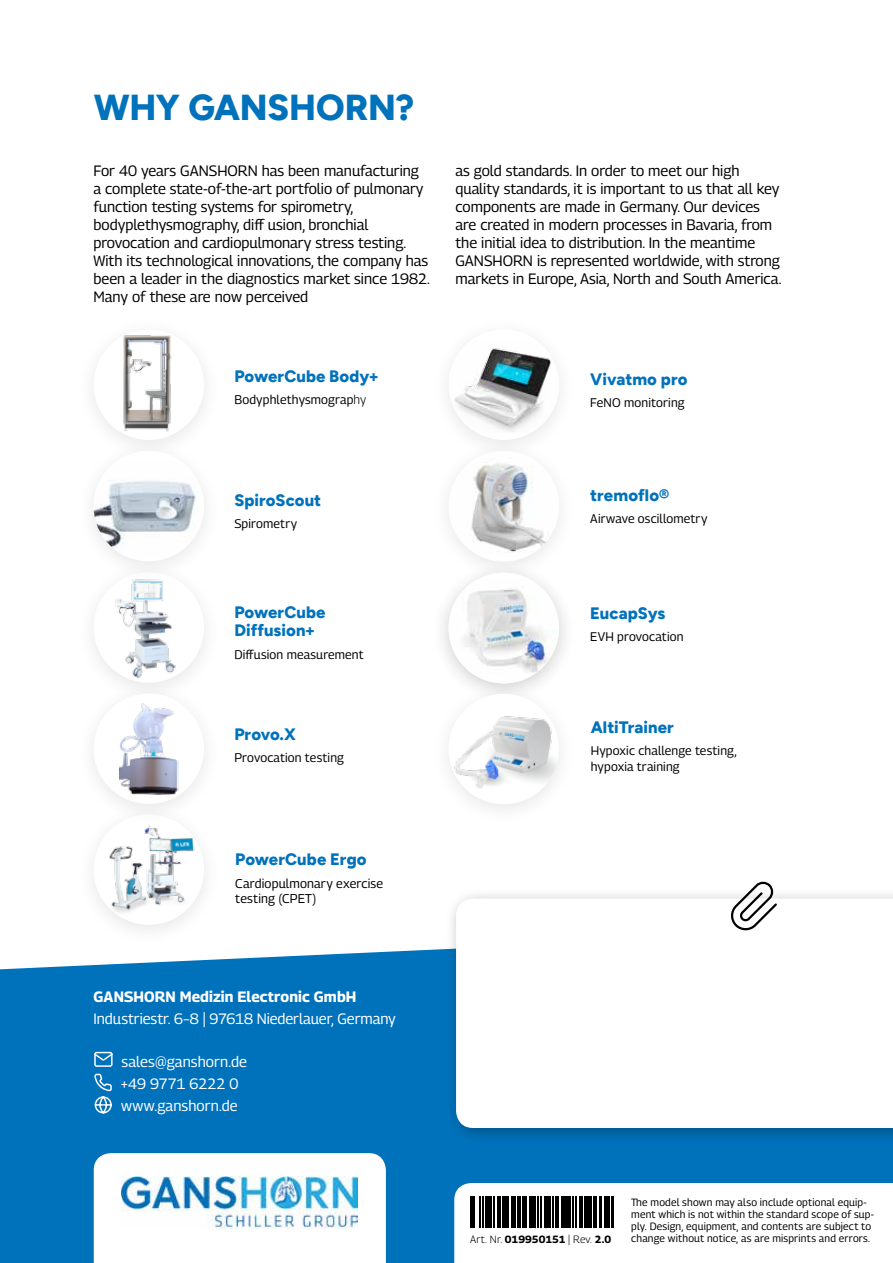
<style>
.page{position:relative;width:893px;height:1263px;background:#fff}
.page>*{position:absolute;margin:0;border:0;box-sizing:border-box;transform-origin:0 0}
.t1{font:800 36px "Figtree";color:#0072bc}
.t2{font:800 16.5px/18px "Figtree";letter-spacing:.005em;color:#0072bc}
.t3{font:15px/18px "Georama";color:#000}
.t4{font:15px/22.2px "Georama";letter-spacing:.005em;color:#fff}
.t5{font:700 15px "Georama";letter-spacing:.01em;color:#fff}
.t6{font:12.75px/15.3px "Georama";letter-spacing:.01em;color:#000}
.t7{font:12.45px/15.3px "Georama";letter-spacing:.01em;color:#000}
.t8{font:10.5px/12px "Georama";letter-spacing:.015em;color:#000}
.t9{font:300 10.5px "Georama";letter-spacing:.02em;color:#000}
.t10{font:9.6px "Tahoma";color:#000}
.s1{font-weight:300}
.s2{font-weight:700}
</style>
<div class="page">
<div style="left:0;top:949px;width:893px;height:314px;background:#0072bc"></div>
<svg style="left:94px;top:1153px;width:292px;height:110px"></svg>
<div style="left:445px;top:887px;width:448px;height:258px;background:#000;opacity:.3"></div>
<svg style="left:456px;top:898px;width:437px;height:230px"></svg>
<svg style="left:728px;top:881px;width:51px;height:53px"></svg>
<svg style="left:93px;top:1051px;width:21px;height:16px"></svg>
<svg style="left:94px;top:1073px;width:19px;height:42px"></svg>
<svg style="left:454px;top:1183px;width:439px;height:80px"></svg>
<div style="left:459px;top:1198px;width:172px;height:30px;background:#fff"></div>
<img style="left:94px;top:814px;width:110px;height:111px;border-radius:55px">
<img style="left:449px;top:348px;width:110px;height:85px">
<img style="left:449px;top:451px;width:110px;height:110px;border-radius:55px">
<img style="left:94px;top:572px;width:110px;height:111px;border-radius:55px">
<div style="left:75px;top:679px;width:148px;height:147px;background:#fff"></div>
<img style="left:119px;top:703px;width:59px;height:92px">
<img style="left:123px;top:335px;width:52px;height:100px">
<div style="left:75px;top:436px;width:148px;height:148px;background:#fefefe"></div>
<img style="left:94px;top:481px;width:110px;height:77px">
<div style="left:430px;top:558px;width:147px;height:148px;background:#000;opacity:.1"></div>
<div style="left:448px;top:573px;width:111px;height:110px;background:#fff;border-radius:50%"></div>
<img style="left:452px;top:578px;width:107px;height:101px">
<div style="left:430px;top:679px;width:147px;height:148px;background:#000;opacity:.1"></div>
<div style="left:448px;top:694px;width:111px;height:110px;background:#fff;border-radius:50%"></div>
<img style="left:448px;top:709px;width:111px;height:85px">
<img style="left:122px;top:1176px;width:236px;height:52px">
<svg style="left:473px;top:1196px;width:138px;height:32px"></svg>
<hr style="left:470px;top:1196px;width:3px;height:32px;background:#000">
<hr style="left:474px;top:1196px;width:1px;height:32px;background:#000">
<hr style="left:479px;top:1196px;width:1px;height:32px;background:#000">
<hr style="left:482px;top:1196px;width:1px;height:32px;background:#000">
<hr style="left:485px;top:1196px;width:4px;height:32px;background:#000">
<hr style="left:490px;top:1196px;width:2px;height:32px;background:#000">
<hr style="left:494px;top:1196px;width:1px;height:32px;background:#000">
<hr style="left:497px;top:1196px;width:3px;height:32px;background:#000">
<hr style="left:502px;top:1196px;width:3px;height:32px;background:#000">
<hr style="left:506px;top:1196px;width:3px;height:32px;background:#000">
<hr style="left:511px;top:1196px;width:1px;height:32px;background:#000">
<hr style="left:513px;top:1196px;width:2px;height:32px;background:#000">
<hr style="left:517px;top:1196px;width:4px;height:32px;background:#000">
<hr style="left:523px;top:1196px;width:1px;height:32px;background:#000">
<hr style="left:525px;top:1196px;width:2px;height:32px;background:#000">
<hr style="left:529px;top:1196px;width:2px;height:32px;background:#000">
<hr style="left:532px;top:1196px;width:3px;height:32px;background:#000">
<hr style="left:538px;top:1196px;width:1px;height:32px;background:#000">
<hr style="left:541px;top:1196px;width:1px;height:32px;background:#000">
<hr style="left:544px;top:1196px;width:3px;height:32px;background:#000">
<hr style="left:548px;top:1196px;width:2px;height:32px;background:#000">
<hr style="left:552px;top:1196px;width:2px;height:32px;background:#000">
<hr style="left:556px;top:1196px;width:3px;height:32px;background:#000">
<hr style="left:561px;top:1196px;width:2px;height:32px;background:#000">
<hr style="left:564px;top:1196px;width:2px;height:32px;background:#000">
<hr style="left:567px;top:1196px;width:4px;height:32px;background:#000">
<hr style="left:573px;top:1196px;width:1px;height:32px;background:#000">
<hr style="left:576px;top:1196px;width:1px;height:32px;background:#000">
<hr style="left:579px;top:1196px;width:3px;height:32px;background:#000">
<hr style="left:584px;top:1196px;width:3px;height:32px;background:#000">
<hr style="left:588px;top:1196px;width:1px;height:32px;background:#000">
<hr style="left:590px;top:1196px;width:2px;height:32px;background:#000">
<hr style="left:593px;top:1196px;width:3px;height:32px;background:#000">
<hr style="left:599px;top:1196px;width:2px;height:32px;background:#000">
<hr style="left:605px;top:1196px;width:3px;height:32px;background:#000">
<hr style="left:609px;top:1196px;width:1px;height:32px;background:#000">
<hr style="left:611px;top:1196px;width:2px;height:32px;background:#000">
<h1 class="t1" style="left:94px;top:85px;width:121px">Why GAN</h1>
<h1 class="t1" style="left:267px;top:85px;width:49px">SHORN</h1>
<h1 class="t1" style="left:395px;top:85px;width:20px">?</h1>
<p class="t3" style="left:94px;top:161px;width:338px">For 40 years GANSHORN has been manufacturing a complete state-of-the-art portfolio of pulmonary function testing systems for spirometry, bodyplethysmography, diff usion, bronchial provocation and cardiopulmonary stress testing.<br>With its technological innovations, the company has been a leader in the diagnostics market since 1982.<br>Many of these are now perceived</p>
<p class="t3" style="left:455px;top:161px;width:328px">as gold standards. In order to meet our high quality standards, it is important to us that all key components are made in Germany. Our devices are created in modern processes in Bavaria, from the initial idea to distribution. In the meantime GANSHORN is represented worldwide, with strong markets in Europe, Asia, North and South America.</p>
<p class="t2" style="left:234px;top:367px;width:146px">PowerCube Body+</p>
<p class="t7" style="left:234px;top:391px;width:133px">Bodyphlethysmograp<span class="s1">hy</span></p>
<p class="t2" style="left:234px;top:491px;width:88px">SpiroScout</p>
<p class="t7" style="left:234px;top:515px;width:64px">Spirometry</p>
<p class="t2" style="left:234px;top:603px;width:93px">PowerCube<br>Diffusion+</p>
<p class="t7" style="left:234px;top:647px;width:131px">Diffusion measurement</p>
<p class="t2" style="left:234px;top:725px;width:63px">Provo.X</p>
<p class="t7" style="left:234px;top:750px;width:111px">Provocation testing</p>
<p class="t2" style="left:235px;top:850px;width:133px">PowerCube Ergo</p>
<p class="t6" style="left:235px;top:875px;width:149px">Cardiopulmonary exercise testing (CPET)</p>
<p class="t5" style="left:94px;top:986px;width:264px">GANSHORN Medizin Electronic GmbH</p>
<p class="t4" style="left:94px;top:1007px;width:304px">Industriestr. 6–8 | 97618 Niederlauer, Germany</p>
<p class="t4" style="left:121px;top:1050px;width:128px">sales@ganshorn.de +49 9771 6222 0 www.ganshorn.de</p>
<p class="t2" style="left:590px;top:370px;width:99px">Vivatmo pro</p>
<p class="t7" style="left:590px;top:394px;width:96px">FeNO monitoring</p>
<p class="t2" style="left:590px;top:486px;width:80px">tremoflo®</p>
<p class="t7" style="left:590px;top:511px;width:119px">Airwave oscillometry</p>
<p class="t2" style="left:590px;top:604px;width:77px">EucapSys</p>
<p class="t7" style="left:590px;top:629px;width:95px">EVH provocation</p>
<p class="t2" style="left:591px;top:718px;width:85px">AltiTrainer</p>
<p class="t7" style="left:591px;top:743px;width:147px">Hypoxic challenge testing, hypoxia training</p>
<p class="t10" style="left:517px;top:1226px;width:49px">019950151</p>
<p class="t9" style="left:470px;top:1231px;width:143px">Art. Nr. <span class="s2">019950151</span> | Rev. <span class="s2">2.0</span></p>
<p class="t8" style="left:631px;top:1195px;width:245px">The model shown may also include optional equip&shy;ment which is not within the standard scope of sup&shy;ply. Design, equipment, and contents are subject to change without notice, as are misprints and errors.</p>
</div>
